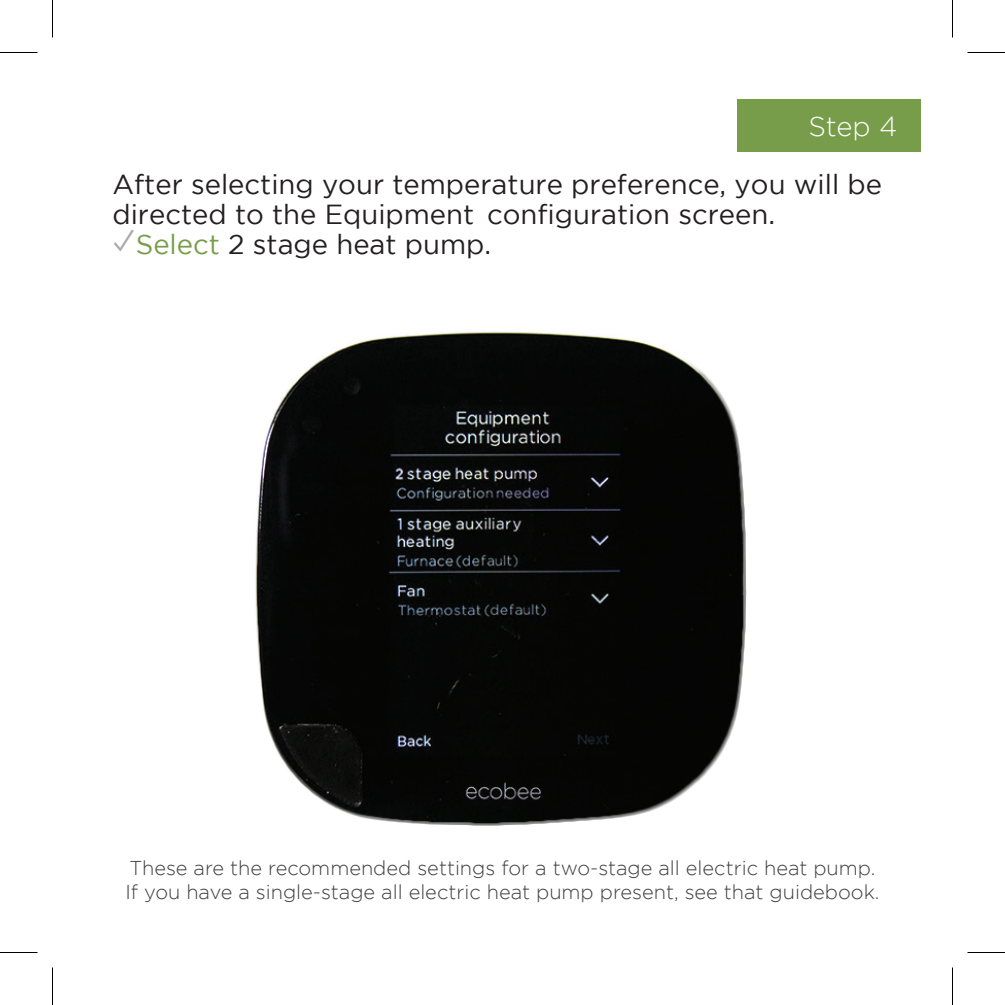
<style>
.page{position:relative;width:1005px;height:1005px;background:#fff}
.page>*{position:absolute;margin:0;border:0;box-sizing:border-box;transform-origin:0 0}
.t1{font:27.5px/30px "Gotham";color:#231f20}
.t2{font:300 27.5px "Gotham";color:#fff}
.t3{font:300 20px/24px "Gotham";color:#3e3e3f}
.s1{font-family:"Apple Gothic";font-size:40px;color:#a8a9ad}
.s2{color:#789d4a}
</style>
<div class="page">
<div style="left:737px;top:99px;width:184px;height:53px;background:#789d4a"></div>
<img style="left:255px;top:331px;width:492px;height:495px">
<hr style="left:0;top:52px;width:38px;height:1px;background:#000">
<hr style="left:968px;top:52px;width:37px;height:1px;background:#000">
<hr style="left:0;top:952px;width:38px;height:1px;background:#000">
<hr style="left:968px;top:952px;width:37px;height:1px;background:#000">
<hr style="left:52px;top:0;width:1px;height:38px;background:#000">
<hr style="left:52px;top:968px;width:1px;height:37px;background:#000">
<hr style="left:952px;top:0;width:1px;height:38px;background:#000">
<hr style="left:952px;top:968px;width:1px;height:37px;background:#000">
<h1 class="t2" style="left:809px;top:111px;width:90px">Step 4</h1>
<h1 class="t1" style="left:112px;top:169px;width:771px">After selecting your temperature preference, you will be directed to the Equipment configuration screen.</h1>
<h1 class="t1" style="left:113px;top:229px;width:380px"><span class="s1">✓</span><span class="s2">Select</span> 2 stage heat pump.</h1>
<p class="t3" style="left:125px;top:856px;width:756px">These are the recommended settings for a two-stage all electric heat pump.<br>If you have a single-stage all electric heat pump present, see that guidebook.</p>
</div>
